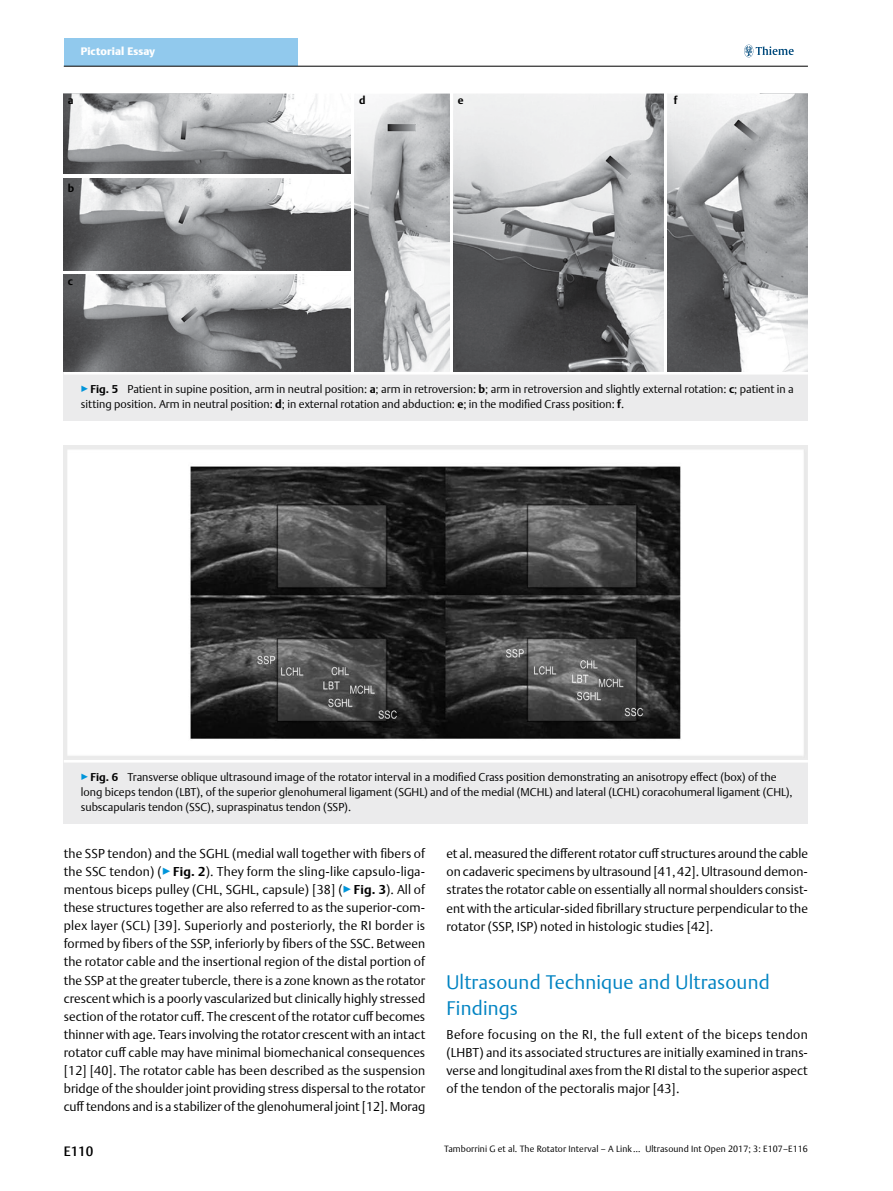
<style>
.page{position:relative;width:893px;height:1191px;background:#fff}
.page>*{position:absolute;margin:0;border:0;box-sizing:border-box;transform-origin:0 0}
.t1{font:300 19.5px/25.5px "Thieme Argo 2011";letter-spacing:.01em;color:#0083c2}
.t2{font:500 13.5px "Thieme Argo 2011";color:#000}
.t3{font:300 12.75px/18px "Thieme Argo 2011";letter-spacing:.005em;color:#000;text-align:justify}
.t4{font:300 11.25px/15px "Thieme Argo 2011";color:#000}
.t5{font:900 10.8px "Thieme Argo 2011";letter-spacing:.01em;color:#fff}
.t6{font:700 10.8px "Thieme Argo 2011";color:#000}
.t7{font:300 9px "Thieme Argo 2011";letter-spacing:.01em;color:#000}
.s1{color:#0095da}
.s2{font-weight:700}
</style>
<div class="page">
<div style="left:64px;top:38px;width:234px;height:28px;background:#91c9ed"></div>
<svg style="left:744px;top:45px;width:50px;height:12px"></svg>
<hr style="left:64px;top:66px;width:744px;height:1px;background:#000">
<div style="left:64px;top:759px;width:744px;height:64px;background:#ebebec"></div>
<hr style="left:64px;top:759px;width:744px;height:3px;background:#fff">
<img style="left:64px;top:446px;width:744px;height:313px">
<div style="left:64px;top:371px;width:744px;height:49px;background:#ebebec"></div>
<hr style="left:64px;top:371px;width:744px;height:3px;background:#fff">
<img style="left:668px;top:94px;width:140px;height:277px">
<img style="left:454px;top:94px;width:210px;height:277px">
<img style="left:355px;top:94px;width:94px;height:277px">
<img style="left:64px;top:274px;width:286px;height:97px">
<img style="left:64px;top:178px;width:286px;height:92px">
<img style="left:64px;top:94px;width:286px;height:80px">
<p class="t5" style="left:81px;top:44px;width:76px">Pictorial Essay</p>
<p class="t6" style="left:68px;top:93px;width:7px">a</p>
<p class="t6" style="left:359px;top:93px;width:8px">d</p>
<p class="t6" style="left:458px;top:93px;width:7px">e</p>
<p class="t6" style="left:674px;top:93px;width:5px">f</p>
<p class="t6" style="left:68px;top:181px;width:8px">b</p>
<p class="t6" style="left:68px;top:274px;width:7px">c</p>
<p class="t4" style="left:81px;top:381px;width:715px"><span class="s1">▶</span><span class="s2">Fig. 5</span> Patient in supine position, arm in neutral position: <span class="s2">a</span>; arm in retroversion: <span class="s2">b</span>; arm in retroversion and slightly external rotation: <span class="s2">c</span>; patient in a sitting position. Arm in neutral position: <span class="s2">d</span>; in external rotation and abduction: <span class="s2">e</span>; in the modified Crass position: <span class="s2">f</span>.</p>
<p class="t4" style="left:81px;top:769px;width:713px"><span class="s1">▶</span><span class="s2">Fig. 6</span> Transverse oblique ultrasound image of the rotator interval in a modified Crass position demonstrating an anisotropy effect (box) of the long biceps tendon (LBT), of the superior glenohumeral ligament (SGHL) and of the medial (MCHL) and lateral (LCHL) coracohumeral ligament (CHL), subscapularis tendon (SSC), supraspinatus tendon (SSP).</p>
<p class="t3" style="left:64px;top:844px;width:363px">the SSP tendon) and the SGHL (medial wall together with fibers of the SSC tendon) (<span class="s1">▶</span><span class="s2">Fig. 2</span>). They form the sling-like capsulo-liga&shy;mentous biceps pulley (CHL, SGHL, capsule) [38] (<span class="s1">▶</span><span class="s2">Fig. 3</span>). All of these structures together are also referred to as the superior-com&shy;plex layer (SCL) [39]. Superiorly and posteriorly, the RI border is formed by fibers of the SSP, inferiorly by fibers of the SSC. Between the rotator cable and the insertional region of the distal portion of the SSP at the greater tubercle, there is a zone known as the rotator crescent which is a poorly vascularized but clinically highly stressed section of the rotator cuff. The crescent of the rotator cuff becomes thinner with age. Tears involving the rotator crescent with an intact rotator cuff cable may have minimal biomechanical consequences [12] [40]. The rotator cable has been described as the suspension bridge of the shoulder joint providing stress dispersal to the rotator cuff tendons and is a stabilizer of the glenohumeral joint [12]. Morag</p>
<p class="t3" style="left:446px;top:844px;width:363px">et al. measured the different rotator cuff structures around the cable on cadaveric specimens by ultrasound [41,42]. Ultrasound demon&shy;strates the rotator cable on essentially all normal shoulders consist&shy;ent with the articular-sided fibrillary structure perpendicular to the rotator (SSP, ISP) noted in histologic studies [42].</p>
<h1 class="t1" style="left:446px;top:969px;width:325px">Ultrasound Technique and Ultrasound<br>Findings</h1>
<p class="t3" style="left:446px;top:1025px;width:363px">Before focusing on the RI, the full extent of the biceps tendon (LHBT) and its associated structures are initially examined in trans&shy;verse and longitudinal axes from the RI distal to the superior aspect of the tendon of the pectoralis major [43].</p>
<p class="t2" style="left:64px;top:1142px;width:31px">E110</p>
<p class="t7" style="left:444px;top:1143px;width:365px">Tamborrini G et al. The Rotator Interval – A Link … Ultrasound Int Open 2017; 3: E107–E116</p>
</div>
